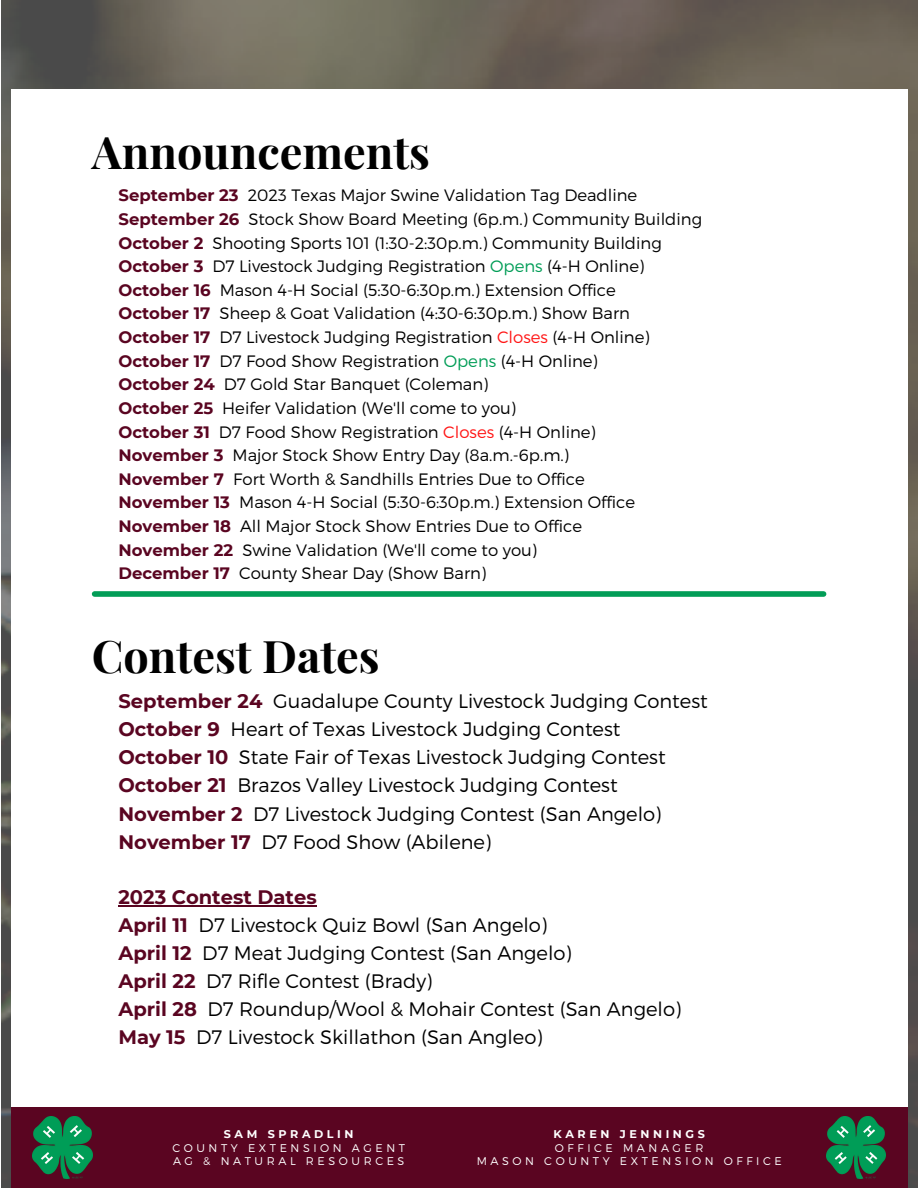
<style>
.page{position:relative;width:918px;height:1188px;background:#fff}
.page>*{position:absolute;margin:0;border:0;box-sizing:border-box;transform-origin:0 0}
.t1{font:700 45px "Playfair Display";color:#000}
.t2{font:300 19.5px/28.2px "Montserrat";color:#000}
.t3{font:300 16.5px/23.7px "Montserrat";color:#000}
.t4{font:300 11.1px/13px "Montserrat";letter-spacing:.32em;color:#fff}
.t5{font:700 11.1px "Montserrat";letter-spacing:.32em;color:#fff}
.s1{font-weight:700;color:#5a0521}
.s2{color:#029d57}
.s3{color:#ff1616}
</style>
<div class="page">
<img style="left:1px;top:0;width:917px;height:1188px">
<div style="left:11px;top:90px;width:897px;height:1098px;background:#fff"></div>
<div style="left:11px;top:1107px;width:897px;height:81px;background:#5a0521"></div>
<img style="left:32px;top:1116px;width:60px;height:62px">
<div style="left:95px;top:591px;width:729px;height:6px;background:#029d57"></div>
<hr style="left:118px;top:905px;width:199px;height:1px;background:#5a0521">
<img style="left:826px;top:1116px;width:60px;height:62px">
<h1 class="t1" style="left:92px;top:121px;width:340px">Announcements</h1>
<p class="t3" style="left:118px;top:183px;width:585px"><span class="s1">September 23</span> 2023 Texas Major Swine Validation Tag Deadline <span class="s1">September 26</span> Stock Show Board Meeting (6p.m.) Community Building <span class="s1">October 2</span> Shooting Sports 101 (1:30-2:30p.m.) Community Building <span class="s1">October 3</span> D7 Livestock Judging Registration <span class="s2">Opens</span> (4-H Online)<br><span class="s1">October 16</span> Mason 4-H Social (5:30-6:30p.m.) Extension Office<br><span class="s1">October 17</span> Sheep &amp; Goat Validation (4:30-6:30p.m.) Show Barn <span class="s1">October 17</span> D7 Livestock Judging Registration <span class="s3">Closes</span> (4-H Online)<br><span class="s1">October 17</span> D7 Food Show Registration <span class="s2">Opens</span> (4-H Online)<br><span class="s1">October 24</span> D7 Gold Star Banquet (Coleman)<br><span class="s1">October 25</span> Heifer Validation (We'll come to you)<br><span class="s1">October 31</span> D7 Food Show Registration <span class="s3">Closes</span> (4-H Online)<br><span class="s1">November 3</span> Major Stock Show Entry Day (8a.m.-6p.m.)<br><span class="s1">November 7</span> Fort Worth &amp; Sandhills Entries Due to Office<br><span class="s1">November 13</span> Mason 4-H Social (5:30-6:30p.m.) Extension Office <span class="s1">November 18</span> All Major Stock Show Entries Due to Office<br><span class="s1">November 22</span> Swine Validation (We'll come to you)<br><span class="s1">December 17</span> County Shear Day (Show Barn)</p>
<h1 class="t1" style="left:92px;top:624px;width:289px">Contest Dates</h1>
<p class="t2" style="left:118px;top:686px;width:591px"><span class="s1">September 24</span> Guadalupe County Livestock Judging Contest <span class="s1">October 9</span> Heart of Texas Livestock Judging Contest <span class="s1">October 10</span> State Fair of Texas Livestock Judging Contest <span class="s1">October 21</span> Brazos Valley Livestock Judging Contest <span class="s1">November 2</span> D7 Livestock Judging Contest (San Angelo)<br><span class="s1">November 17</span> D7 Food Show (Abilene)</p>
<p class="t2" style="left:118px;top:882px;width:564px"><span class="s1">2023 Contest Dates<br>April 11</span> D7 Livestock Quiz Bowl (San Angelo)<br><span class="s1">April 12</span> D7 Meat Judging Contest (San Angelo)<br><span class="s1">April 22</span> D7 Rifle Contest (Brady)<br><span class="s1">April 28</span> D7 Roundup/Wool &amp; Mohair Contest (San Angelo)<br><span class="s1">May 15</span> D7 Livestock Skillathon (San Angleo)</p>
<p class="t5" style="left:224px;top:1127px;width:131px">SAM SPRADLIN</p>
<p class="t4" style="left:172px;top:1141px;width:234px">COUNTY EXTENSION AGENT<br>AG &amp; NATURAL RESOURCES</p>
<p class="t5" style="left:554px;top:1127px;width:153px">KAREN JENNINGS</p>
<p class="t4" style="left:477px;top:1141px;width:307px;text-align:center">OFFICE MANAGER<br>MASON COUNTY EXTENSION OFFICE</p>
</div>
